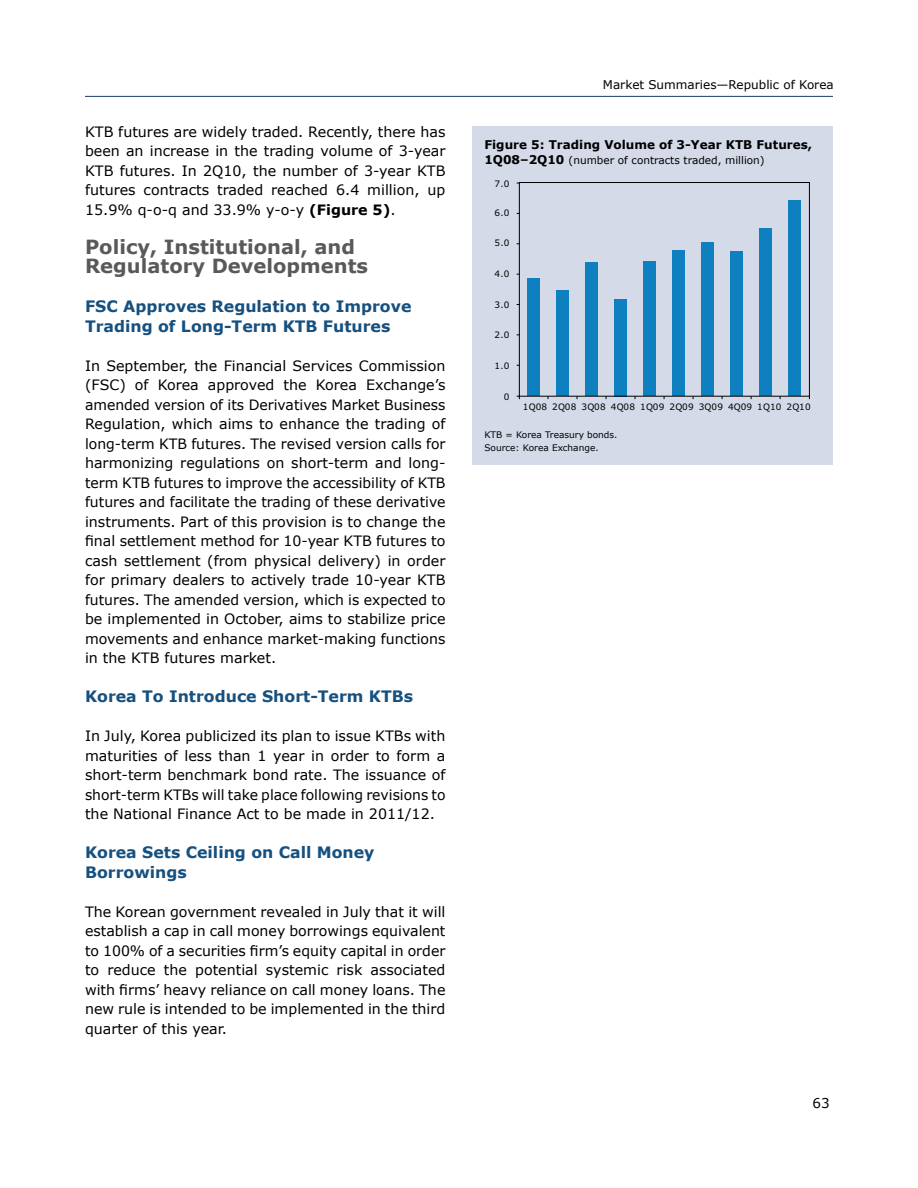
<style>
.page{position:relative;width:918px;height:1188px;background:#fff}
.page>*{position:absolute;margin:0;border:0;box-sizing:border-box;transform-origin:0 0}
.t1{font:700 19.5px/19.5px "Verdana";color:#58595b}
.t2{font:700 15.75px/19.5px "Verdana";color:#16507f}
.t3{font:14.25px/19.5px "Verdana";color:#000;text-align:justify}
.t4{font:13.5px "Verdana";color:#000}
.t5{font:700 12px "Verdana";color:#000}
.t6{font:12px "Verdana";color:#000}
.t7{font:10.5px "Verdana";color:#000}
.t8{font:9px/13.5px "Verdana";color:#000}
.t9{font:8.85px "Verdana";letter-spacing:.025em;color:#010101}
.s1{font-weight:700}
.s2{font-weight:700;font-size:12px}
</style>
<div class="page">
<hr style="left:85px;top:96px;width:748px;height:1px;background:#1a3a67">
<div style="left:472px;top:126px;width:361px;height:338px;background:#d5dae8"></div>
<div style="left:527px;top:279px;width:13px;height:117px;background:#0e80c0"></div>
<div style="left:556px;top:291px;width:13px;height:105px;background:#0e80c0"></div>
<div style="left:585px;top:263px;width:13px;height:133px;background:#0e80c0"></div>
<div style="left:614px;top:299px;width:13px;height:97px;background:#0e80c0"></div>
<div style="left:643px;top:261px;width:13px;height:135px;background:#0e80c0"></div>
<div style="left:672px;top:250px;width:13px;height:146px;background:#0e80c0"></div>
<div style="left:702px;top:242px;width:12px;height:154px;background:#0e80c0"></div>
<div style="left:731px;top:251px;width:12px;height:145px;background:#0e80c0"></div>
<div style="left:760px;top:228px;width:12px;height:168px;background:#0e80c0"></div>
<div style="left:789px;top:201px;width:12px;height:195px;background:#0e80c0"></div>
<div style="left:519px;top:182px;width:291px;height:214px;border:1px solid #000"></div>
<p class="t3" style="left:85px;top:121px;width:362px">KTB futures are widely traded. Recently, there has been an increase in the trading volume of 3-year KTB futures. In 2Q10, the number of 3-year KTB futures contracts traded reached 6.4 million, up 15.9% q-o-q and 33.9% y-o-y <span class="s1">(Figure 5)</span>.</p>
<p class="t1" style="left:85px;top:236px;width:285px">Policy, Institutional, and<br>Regulatory Developments</p>
<p class="t2" style="left:85px;top:296px;width:328px">FSC Approves Regulation to Improve<br>Trading of Long-Term KTB Futures</p>
<p class="t3" style="left:85px;top:355px;width:362px">In September, the Financial Services Commission (FSC) of Korea approved the Korea Exchange’s amended version of its Derivatives Market Business Regulation, which aims to enhance the trading of long-term KTB futures. The revised version calls for harmonizing regulations on short-term and long&shy;term KTB futures to improve the accessibility of KTB futures and facilitate the trading of these derivative instruments. Part of this provision is to change the final settlement method for 10-year KTB futures to cash settlement (from physical delivery) in order for primary dealers to actively trade 10-year KTB futures. The amended version, which is expected to be implemented in October, aims to stabilize price movements and enhance market-making functions in the KTB futures market.</p>
<p class="t2" style="left:85px;top:686px;width:330px">Korea To Introduce Short-Term KTBs</p>
<p class="t3" style="left:85px;top:726px;width:362px">In July, Korea publicized its plan to issue KTBs with maturities of less than 1 year in order to form a short-term benchmark bond rate. The issuance of short-term KTBs will take place following revisions to the National Finance Act to be made in 2011/12.</p>
<p class="t2" style="left:85px;top:842px;width:291px">Korea Sets Ceiling on Call Money<br>Borrowings</p>
<p class="t3" style="left:85px;top:901px;width:362px">The Korean government revealed in July that it will establish a cap in call money borrowings equivalent to 100% of a securities firm’s equity capital in order to reduce the potential systemic risk associated with firms’ heavy reliance on call money loans. The new rule is intended to be implemented in the third quarter of this year.</p>
<p class="t6" style="left:603px;top:77px;width:232px">Market Summaries—Republic of Korea</p>
<p class="t5" style="left:484px;top:137px;width:329px">Figure 5: Trading Volume of 3-Year KTB Futures,</p>
<p class="t7" style="left:484px;top:153px;width:282px"><span class="s2">1Q08–2Q10</span> (number of contracts traded, million)</p>
<p class="t9" style="left:495px;top:178px;width:16px">7.0</p>
<p class="t9" style="left:495px;top:207px;width:16px">6.0</p>
<p class="t9" style="left:495px;top:237px;width:16px">5.0</p>
<p class="t9" style="left:495px;top:268px;width:16px">4.0</p>
<p class="t9" style="left:495px;top:299px;width:16px">3.0</p>
<p class="t9" style="left:495px;top:329px;width:16px">2.0</p>
<p class="t9" style="left:495px;top:360px;width:16px">1.0</p>
<p class="t9" style="left:504px;top:391px;width:7px">0</p>
<p class="t9" style="left:523px;top:401px;width:289px">1Q08 2Q08 3Q08 4Q08 1Q09 2Q09 3Q09 4Q09 1Q10 2Q10</p>
<p class="t8" style="left:484px;top:427px;width:135px">KTB = Korea Treasury bonds.<br>Source: Korea Exchange.</p>
<p class="t4" style="left:812px;top:1095px;width:19px">63</p>
</div>
